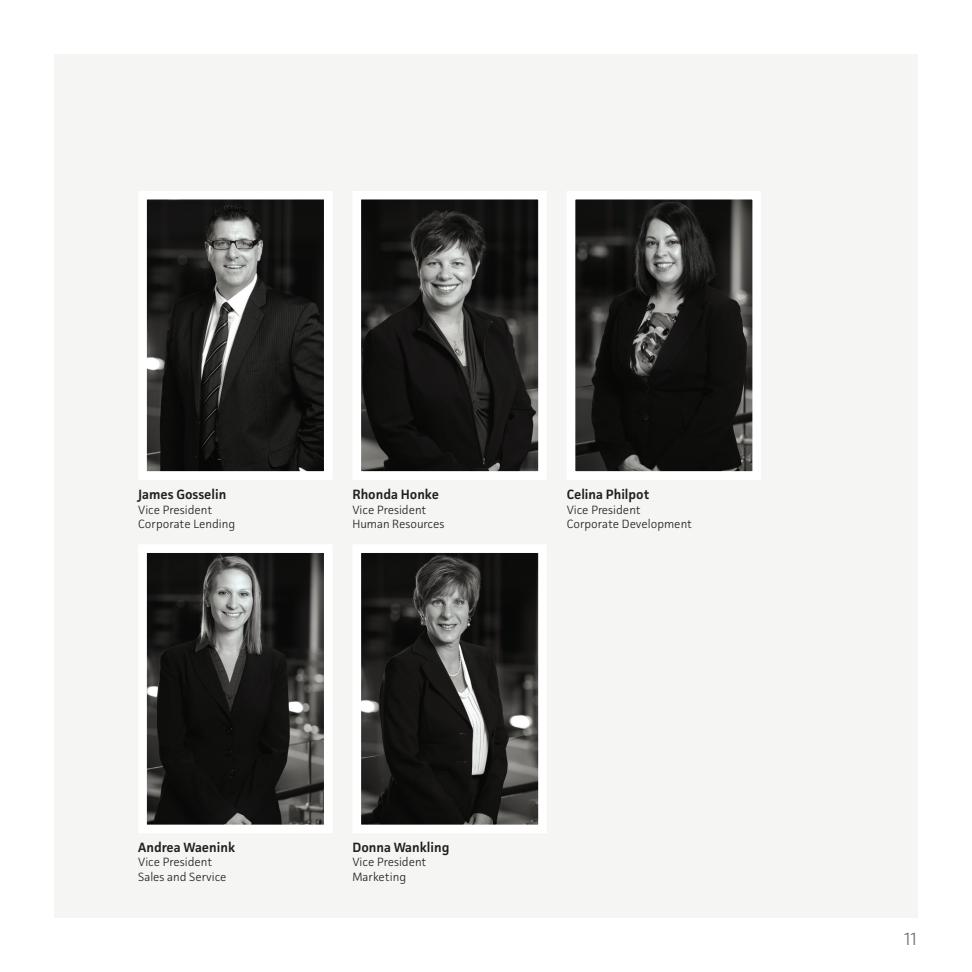
<style>
.page{position:relative;width:972px;height:972px;background:#fff}
.page>*{position:absolute;margin:0;border:0;box-sizing:border-box;transform-origin:0 0}
.t1{font:18px "Whitney";color:#6c6d70}
.t2{font:600 13.5px "Facit";color:#231f20}
.t3{font:300 12px "Facit";color:#231f20}
</style>
<div class="page">
<div style="left:54px;top:54px;width:864px;height:864px;background:#f5f6f3"></div>
<img style="left:148px;top:201px;width:175px;height:269px">
<div style="left:138px;top:191px;width:195px;height:289px;border:9px solid #fff"></div>
<img style="left:362px;top:201px;width:175px;height:269px">
<div style="left:352px;top:191px;width:195px;height:289px;border:9px solid #fff"></div>
<img style="left:577px;top:201px;width:174px;height:269px">
<div style="left:567px;top:191px;width:194px;height:289px;border:9px solid #fff"></div>
<img style="left:148px;top:554px;width:175px;height:269px">
<div style="left:138px;top:544px;width:195px;height:289px;border:9px solid #fff"></div>
<img style="left:362px;top:554px;width:175px;height:269px">
<div style="left:352px;top:544px;width:195px;height:289px;border:9px solid #fff"></div>
<p class="t2" style="left:138px;top:486px;width:90px">James Gosselin</p>
<p class="t3" style="left:138px;top:502px;width:76px">Vice President</p>
<p class="t3" style="left:138px;top:516px;width:98px">Corporate Lending</p>
<p class="t2" style="left:352px;top:486px;width:88px">Rhonda Honke</p>
<p class="t3" style="left:352px;top:502px;width:76px">Vice President</p>
<p class="t3" style="left:352px;top:516px;width:93px">Human Resources</p>
<p class="t2" style="left:567px;top:486px;width:84px">Celina Philpot</p>
<p class="t3" style="left:567px;top:502px;width:76px">Vice President</p>
<p class="t3" style="left:567px;top:516px;width:127px">Corporate Development</p>
<p class="t2" style="left:138px;top:839px;width:98px">Andrea Waenink</p>
<p class="t3" style="left:138px;top:855px;width:76px">Vice President</p>
<p class="t3" style="left:138px;top:869px;width:90px">Sales and Service</p>
<p class="t2" style="left:352px;top:839px;width:99px">Donna Wankling</p>
<p class="t3" style="left:352px;top:855px;width:76px">Vice President</p>
<p class="t3" style="left:352px;top:869px;width:55px">Marketing</p>
<h1 class="t1" style="left:904px;top:927px;width:14px">11</h1>
</div>
